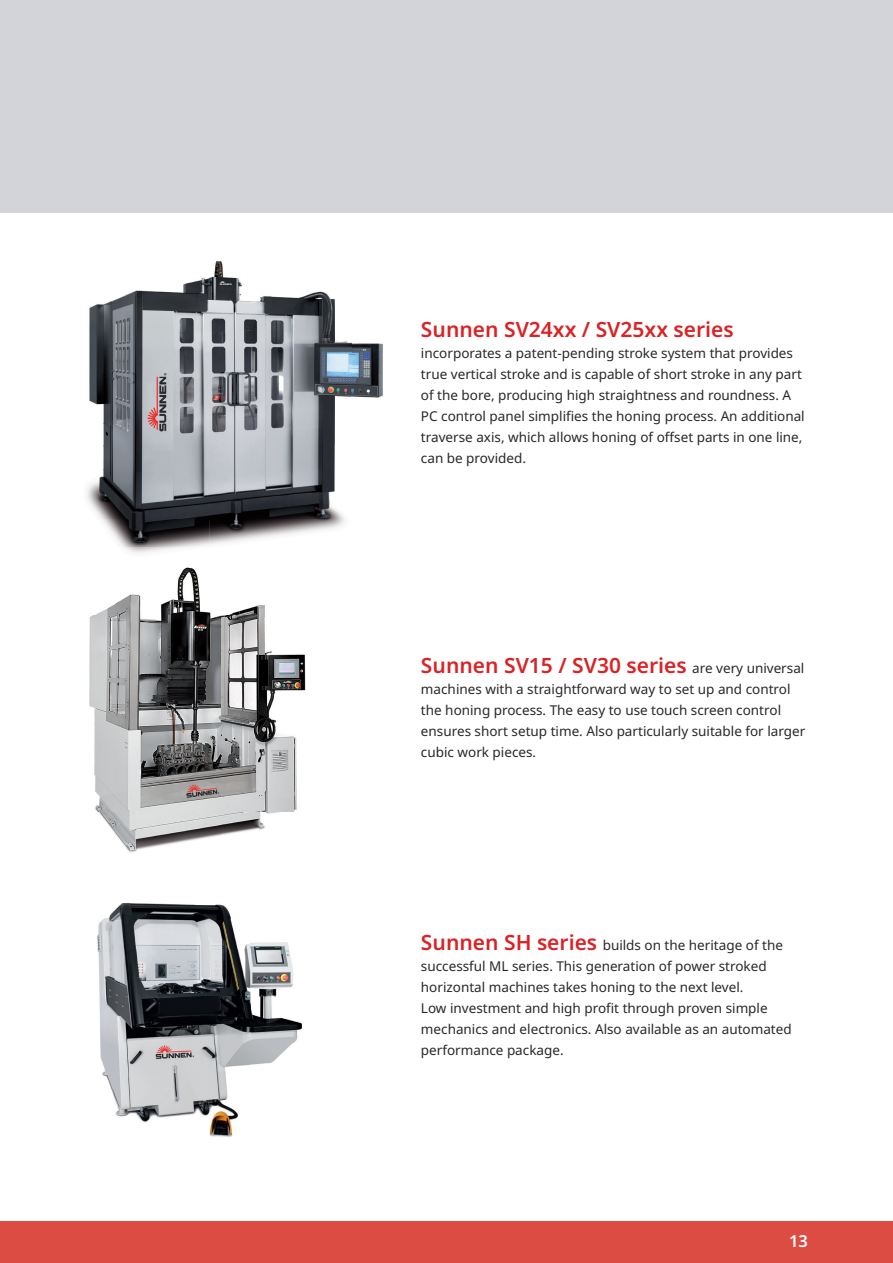
<style>
.page{position:relative;width:893px;height:1263px;background:#fff}
.page>*{position:absolute;margin:0;border:0;box-sizing:border-box;transform-origin:0 0}
.t1{font:600 21px "Noto Sans";color:#da2326}
.t2{font:600 16.5px "Noto Sans";color:#fff}
.t3{font:13.5px/21px "Noto Sans";color:#28272b}
.s1{font-weight:400;font-size:13.5px;color:#28272b}
.s2{font-weight:600;font-size:21px;color:#da2326}
</style>
<div class="page">
<div style="left:0;top:0;width:893px;height:213px;background:#d3d4da"></div>
<img style="left:87px;top:261px;width:296px;height:287px">
<img style="left:89px;top:548px;width:217px;height:304px">
<img style="left:97px;top:903px;width:205px;height:234px">
<div style="left:0;top:1221px;width:893px;height:42px;background:#dc4c43"></div>
<h1 class="t1" style="left:421px;top:315px;width:314px">Sunnen SV24xx / SV25xx series</h1>
<p class="t3" style="left:421px;top:343px;width:385px">incorporates a patent-pending stroke system that provides true vertical stroke and is capable of short stroke in any part of the bore, producing high straightness and roundness. A PC control panel simplifies the honing process. An additional traverse axis, which allows honing of offset parts in one line, can be provided.</p>
<h1 class="t1" style="left:421px;top:650px;width:385px">Sunnen SV15 / SV30 series <span class="s1">are very universal</span></h1>
<p class="t3" style="left:421px;top:679px;width:386px">machines with a straightforward way to set up and control the honing process. The easy to use touch screen control ensures short setup time. Also particularly suitable for larger cubic work pieces.</p>
<p class="t3" style="left:421px;top:935px;width:372px"><span class="s2">Sunnen SH series</span> builds on the heritage of the successful ML series. This generation of power stroked horizontal machines takes honing to the next level.<br>Low investment and high profit through proven simple mechanics and electronics. Also available as an automated performance package.</p>
<p class="t2" style="left:789px;top:1229px;width:20px">13</p>
</div>
